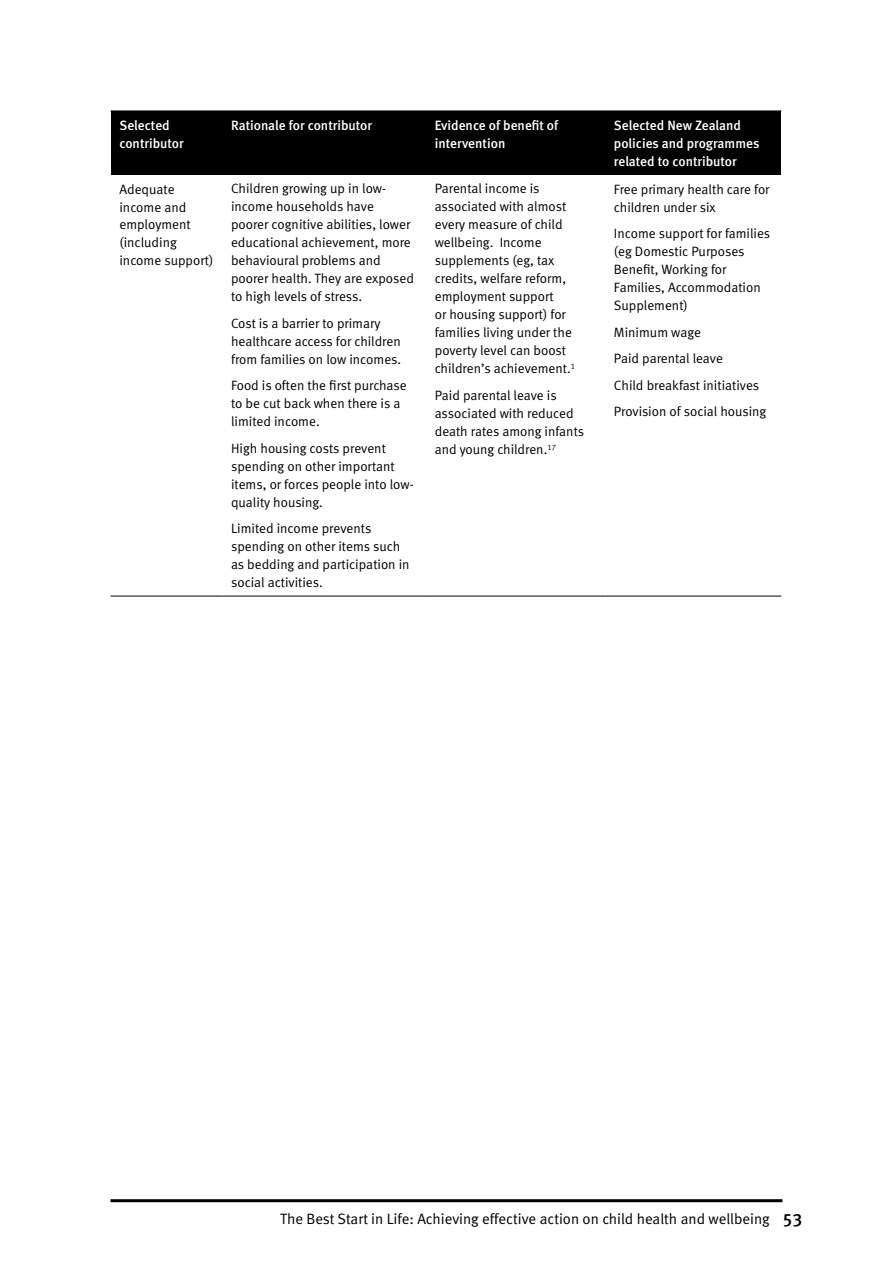
<style>
.page{position:relative;width:893px;height:1263px;background:#fff}
.page>*{position:absolute;margin:0;border:0;box-sizing:border-box;transform-origin:0 0}
.t1{font:15px "Meta Normal LF";color:#000}
.t2{font:13.5px/18px "Meta Normal LF";color:#000}
.t3{font:13.5px/18px "Meta Medium LF";color:#fff}
.s1{font-family:"Meta Medium LF";font-size:18px}
</style>
<div class="page">
<hr style="left:111px;top:1199px;width:671px;height:3px;background:#000">
<hr style="left:111px;top:596px;width:112px;height:1px;background:#000">
<hr style="left:223px;top:596px;width:203px;height:1px;background:#000">
<hr style="left:426px;top:596px;width:179px;height:1px;background:#000">
<hr style="left:605px;top:596px;width:176px;height:1px;background:#000">
<div style="left:111px;top:111px;width:112px;height:63px;background:#000"></div>
<div style="left:223px;top:111px;width:203px;height:63px;background:#000"></div>
<div style="left:426px;top:111px;width:179px;height:63px;background:#000"></div>
<div style="left:605px;top:111px;width:176px;height:63px;background:#000"></div>
<hr style="left:111px;top:174px;width:112px;height:1px;background:#000">
<hr style="left:223px;top:174px;width:203px;height:1px;background:#000">
<hr style="left:426px;top:174px;width:179px;height:1px;background:#000">
<hr style="left:605px;top:174px;width:175px;height:1px;background:#000">
<p class="t3" style="left:119px;top:116px;width:66px">Selected contributor</p>
<p class="t3" style="left:231px;top:116px;width:143px">Rationale for contributor</p>
<p class="t3" style="left:435px;top:116px;width:125px">Evidence of benefit of intervention</p>
<p class="t3" style="left:614px;top:116px;width:147px">Selected New Zealand policies and programmes related to contributor</p>
<p class="t2" style="left:119px;top:180px;width:95px">Adequate income and employment (including income support)</p>
<p class="t2" style="left:231px;top:180px;width:184px">Children growing up in low&shy;income households have poorer cognitive abilities, lower educational achievement, more behavioural problems and poorer health. They are exposed to high levels of stress.</p>
<p class="t2" style="left:231px;top:314px;width:172px">Cost is a barrier to primary healthcare access for children from families on low incomes.</p>
<p class="t2" style="left:231px;top:377px;width:177px">Food is often the first purchase to be cut back when there is a limited income.</p>
<p class="t2" style="left:231px;top:439px;width:184px">High housing costs prevent spending on other important items, or forces people into low&shy;quality housing.</p>
<p class="t2" style="left:231px;top:520px;width:180px">Limited income prevents spending on other items such as bedding and participation in social activities.</p>
<p class="t2" style="left:435px;top:180px;width:142px">Parental income is associated with almost every measure of child wellbeing. Income supplements (eg, tax credits, welfare reform, employment support<br>or housing support) for families living under the poverty level can boost children’s achievement.<sup>1</sup></p>
<p class="t2" style="left:435px;top:386px;width:151px">Paid parental leave is associated with reduced death rates among infants and young children.<sup>17</sup></p>
<p class="t2" style="left:614px;top:180px;width:157px">Free primary health care for children under six</p>
<p class="t2" style="left:614px;top:224px;width:158px">Income support for families (eg Domestic Purposes<br>Benefit, Working for<br>Families, Accommodation<br>Supplement)</p>
<p class="t2" style="left:614px;top:323px;width:88px">Minimum wage</p>
<p class="t2" style="left:614px;top:349px;width:111px">Paid parental leave</p>
<p class="t2" style="left:614px;top:376px;width:147px">Child breakfast initiatives</p>
<p class="t2" style="left:614px;top:402px;width:154px">Provision of social housing</p>
<p class="t1" style="left:280px;top:1210px;width:524px">The Best Start in Life: Achieving effective action on child health and wellbeing <span class="s1">53</span></p>
</div>
